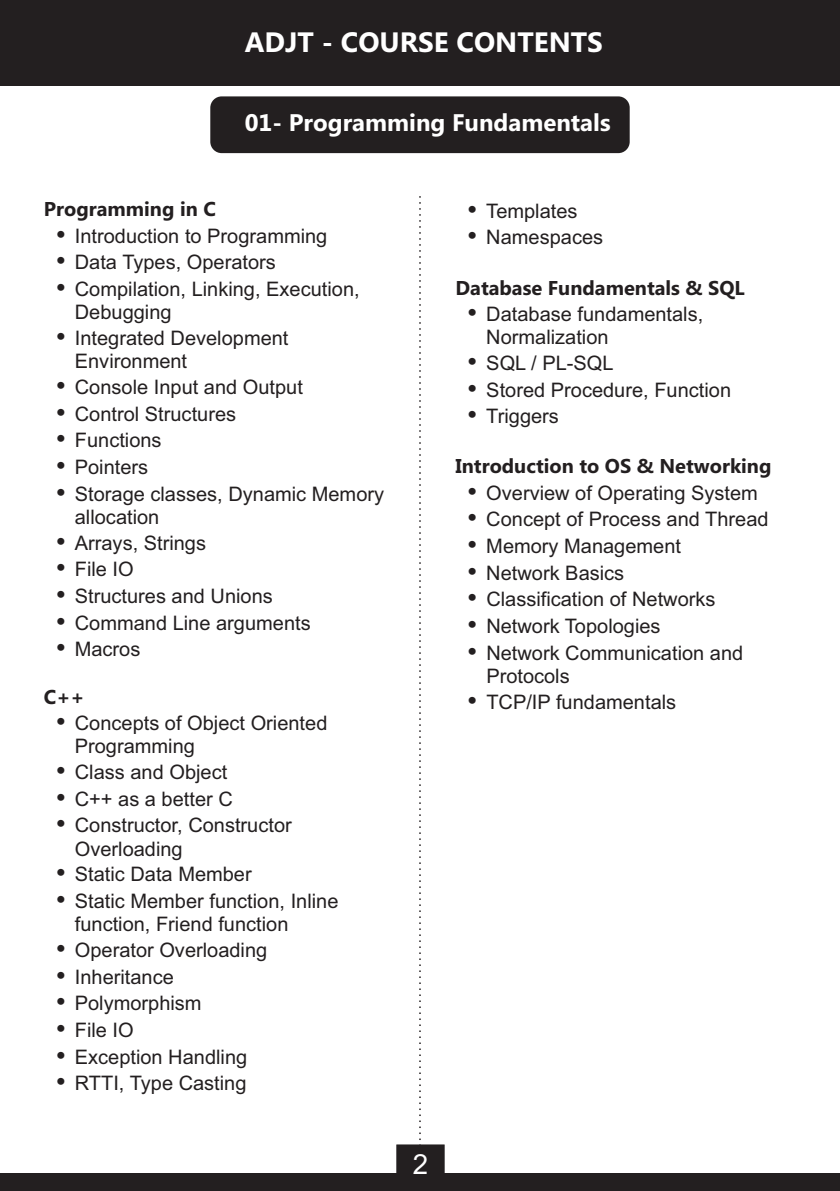
<style>
.page{position:relative;width:840px;height:1191px;background:#fff}
.page>*{position:absolute;margin:0;border:0;box-sizing:border-box;transform-origin:0 0}
.t1{font:700 28px "Ebrima";color:#fff}
.t2{font:27.8px "Arial";color:#fff}
.t3{font:700 24px "Ebrima";color:#fff}
.t4{font:20px/26.6px "Arial";color:#231f20}
.t5{font:700 20px "Ebrima";color:#231f20}
</style>
<div class="page">
<div style="left:0;top:1174px;width:839px;height:17px;background:#231f20"></div>
<div style="left:0;top:0;width:839px;height:85px;background:#231f20"></div>
<div style="left:210px;top:96px;width:419px;height:57px;background:#231f20;border-radius:11px"></div>
<svg style="left:395px;top:196px;width:50px;height:978px"></svg>
<h1 class="t1" style="left:245px;top:32px;width:359px">ADJT - COURSE CONTENTS</h1>
<p class="t3" style="left:245px;top:114px;width:367px">01- Programming Fundamentals</p>
<p class="t5" style="left:44px;top:201px;width:173px">Programming in C</p>
<p class="t4" style="left:75px;top:224px;width:286px">Introduction to Programming<br>Data Types, Operators<br>Compilation, Linking, Execution,</p>
<p class="t4" style="left:75px;top:301px;width:215px;line-height:25.8px">Debugging<br>Integrated Development</p>
<p class="t4" style="left:75px;top:350px;width:310px">Environment<br>Console Input and Output<br>Control Structures<br>Functions<br>Pointers<br>Storage classes, Dynamic Memory</p>
<p class="t4" style="left:75px;top:505px;width:237px">allocation<br>Arrays, Strings<br>File IO<br>Structures and Unions<br>Command Line arguments<br>Macros</p>
<p class="t5" style="left:44px;top:689px;width:42px">C++</p>
<p class="t4" style="left:75px;top:713px;width:254px;line-height:23.2px">Concepts of Object Oriented<br>Programming</p>
<p class="t4" style="left:75px;top:760px;width:218px">Class and Object<br>C++ as a better C<br>Constructor, Constructor</p>
<p class="t4" style="left:75px;top:837px;width:265px">Overloading<br>Static Data Member<br>Static Member function, Inline</p>
<p class="t4" style="left:75px;top:912px;width:215px">function, Friend function<br>Operator Overloading<br>Inheritance<br>Polymorphism<br>File IO<br>Exception Handling<br>RTTI, Type Casting</p>
<p class="t4" style="left:486px;top:199px;width:118px">Templates<br>Namespaces</p>
<p class="t5" style="left:455px;top:280px;width:290px">Database Fundamentals &amp; SQL</p>
<p class="t4" style="left:486px;top:304px;width:218px;line-height:23.2px">Database fundamentals,<br>Normalization</p>
<p class="t4" style="left:486px;top:351px;width:246px">SQL / PL-SQL<br>Stored Procedure, Function<br>Triggers</p>
<p class="t5" style="left:455px;top:458px;width:317px">Introduction to OS &amp; Networking</p>
<p class="t4" style="left:486px;top:481px;width:284px">Overview of Operating System<br>Concept of Process and Thread<br>Memory Management<br>Network Basics<br>Classification of Networks<br>Network Topologies<br>Network Communication and</p>
<p class="t4" style="left:486px;top:665px;width:191px;line-height:25.8px">Protocols<br>TCP/IP fundamentals</p>
<h2 class="t2" style="left:412px;top:1153px;width:17px">2</h2>
</div>
